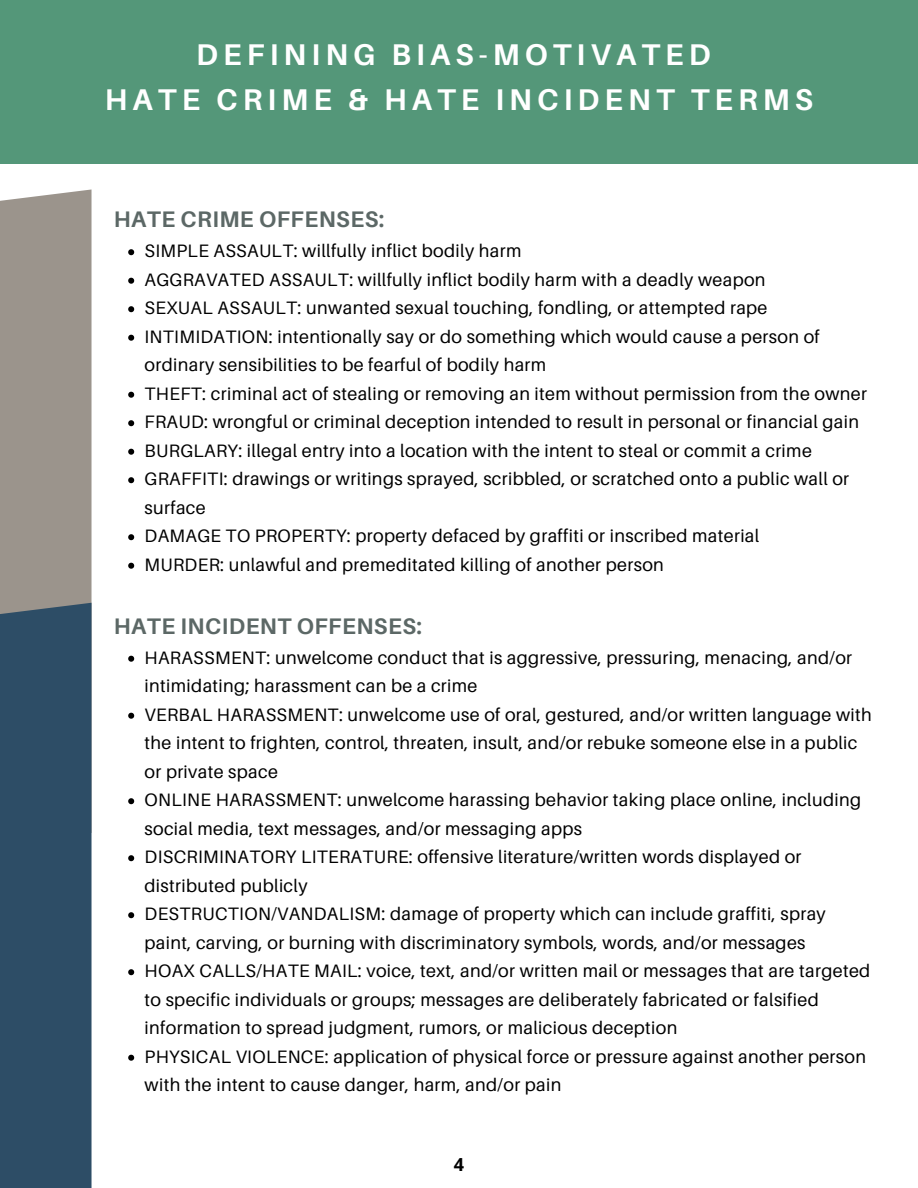
<style>
.page{position:relative;width:918px;height:1188px;background:#fff}
.page>*{position:absolute;margin:0;border:0;box-sizing:border-box;transform-origin:0 0}
.t1{font:700 30px/45px "Aileron";letter-spacing:.17em;color:#fff;text-align:center}
.t2{font:700 22.5px "Aileron";letter-spacing:.02em;color:#5c6866}
.t3{font:18px/28.5px "Aileron";letter-spacing:.02em;color:#000}
.t4{font:700 18px "Open Sans";color:#000}
</style>
<div class="page">
<div style="left:0;top:0;width:918px;height:164px;background:#549779"></div>
<svg style="left:128px;top:249px;width:6px;height:6px"></svg>
<svg style="left:128px;top:278px;width:6px;height:6px"></svg>
<svg style="left:128px;top:306px;width:6px;height:6px"></svg>
<svg style="left:128px;top:335px;width:6px;height:6px"></svg>
<svg style="left:128px;top:392px;width:6px;height:6px"></svg>
<svg style="left:128px;top:420px;width:6px;height:6px"></svg>
<svg style="left:128px;top:449px;width:6px;height:6px"></svg>
<svg style="left:128px;top:477px;width:6px;height:6px"></svg>
<svg style="left:128px;top:534px;width:6px;height:6px"></svg>
<svg style="left:128px;top:563px;width:6px;height:6px"></svg>
<svg style="left:128px;top:656px;width:6px;height:6px"></svg>
<svg style="left:128px;top:713px;width:6px;height:6px"></svg>
<svg style="left:128px;top:798px;width:6px;height:6px"></svg>
<svg style="left:128px;top:855px;width:6px;height:6px"></svg>
<svg style="left:128px;top:912px;width:6px;height:6px"></svg>
<svg style="left:128px;top:969px;width:6px;height:6px"></svg>
<svg style="left:128px;top:1055px;width:6px;height:6px"></svg>
<div style="left:0;top:189px;width:92px;height:414px;background:#9b948c"></div>
<div style="left:0;top:603px;width:92px;height:585px;background:#2d4d66"></div>
<h1 class="t1" style="left:105px;top:31px;width:710px">DEFINING BIAS-MOTIVATED<br>HATE CRIME &amp; HATE INCIDENT TERMS</h1>
<p class="t2" style="left:114px;top:206px;width:272px">HATE CRIME OFFENSES:</p>
<p class="t3" style="left:145px;top:237px;width:724px">SIMPLE ASSAULT: willfully inflict bodily harm<br>AGGRAVATED ASSAULT: willfully inflict bodily harm with a deadly weapon<br>SEXUAL ASSAULT: unwanted sexual touching, fondling, or attempted rape INTIMIDATION: intentionally say or do something which would cause a person of ordinary sensibilities to be fearful of bodily harm<br>THEFT: criminal act of stealing or removing an item without permission from the owner FRAUD: wrongful or criminal deception intended to result in personal or financial gain BURGLARY: illegal entry into a location with the intent to steal or commit a crime GRAFFITI: drawings or writings sprayed, scribbled, or scratched onto a public wall or surface<br>DAMAGE TO PROPERTY: property defaced by graffiti or inscribed material<br>MURDER: unlawful and premeditated killing of another person</p>
<p class="t2" style="left:114px;top:612px;width:310px">HATE INCIDENT OFFENSES:</p>
<p class="t3" style="left:145px;top:643px;width:729px">HARASSMENT: unwelcome conduct that is aggressive, pressuring, menacing, and/or intimidating; harassment can be a crime<br>VERBAL HARASSMENT: unwelcome use of oral, gestured, and/or written language with the intent to frighten, control, threaten, insult, and/or rebuke someone else in a public or private space<br>ONLINE HARASSMENT: unwelcome harassing behavior taking place online, including social media, text messages, and/or messaging apps<br>DISCRIMINATORY LITERATURE: offensive literature/written words displayed or distributed publicly<br>DESTRUCTION/VANDALISM: damage of property which can include graffiti, spray paint, carving, or burning with discriminatory symbols, words, and/or messages<br>HOAX CALLS/HATE MAIL: voice, text, and/or written mail or messages that are targeted to specific individuals or groups; messages are deliberately fabricated or falsified information to spread judgment, rumors, or malicious deception<br>PHYSICAL VIOLENCE: application of physical force or pressure against another person with the intent to cause danger, harm, and/or pain</p>
<p class="t4" style="left:454px;top:1151px;width:12px">4</p>
</div>
